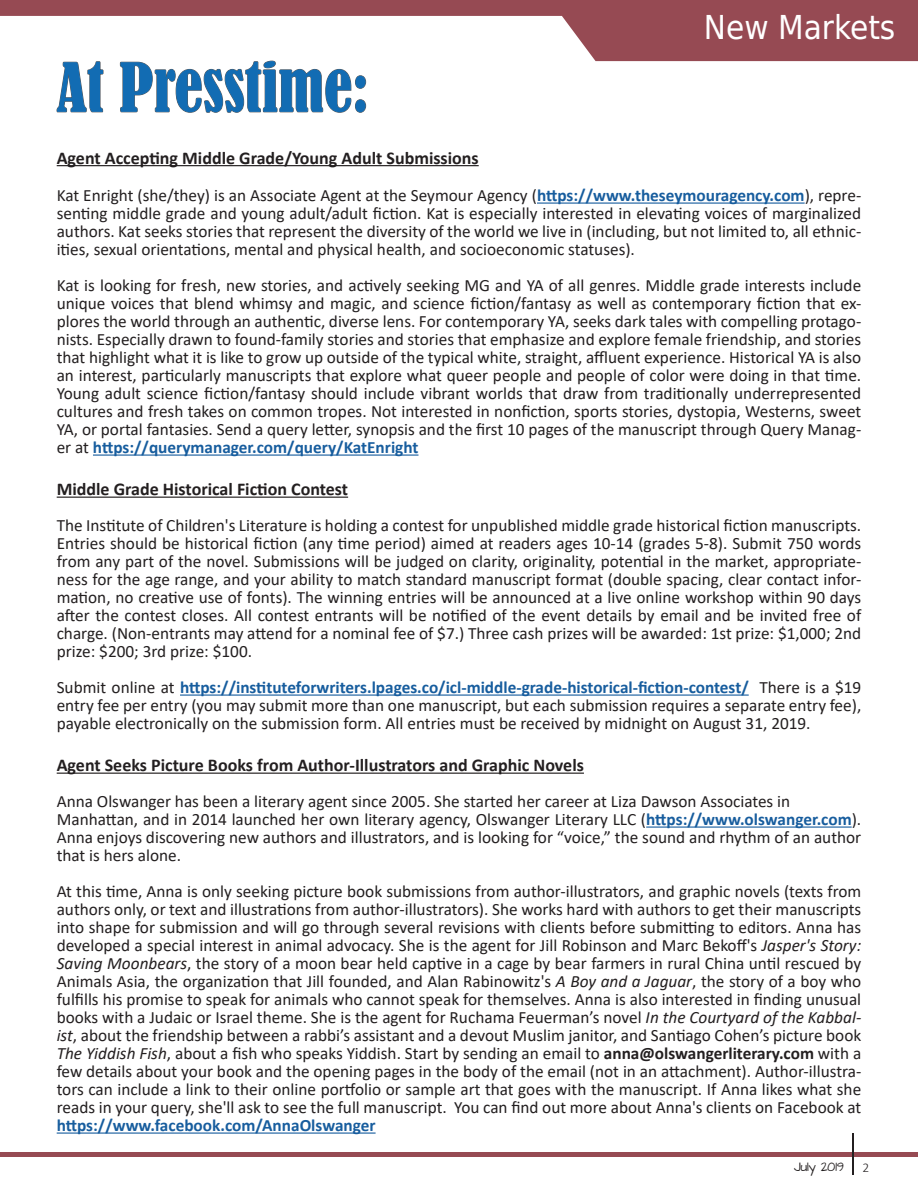
<style>
.page{position:relative;width:918px;height:1188px;background:#fff}
.page>*{position:absolute;margin:0;border:0;box-sizing:border-box;transform-origin:0 0}
.t1{font:condensed 63px "Bernard";color:#126cb3}
.t2{font:33px "DejaVu Sans Condensed";color:#fff}
.At_Presstime_Paragra{font:700 18px "Calibri";color:#231f20}
.At_Presstime_Paragra-2{font:17.25px/18px "Calibri";color:#231f20;text-align:justify}
.t3{font:300 13.5px "Calibri";color:#231f20}
.t4{font:10.2px "Architects Daughter";color:#231f20}
.s1{font-weight:700;color:#175d9e}
.s2{font-style:italic}
.s3{font-weight:700}
</style>
<div class="page">
<svg style="left:0;top:0;width:918px;height:61px;fill:#964a53"></svg>
<hr style="left:0;top:1153px;width:918px;height:4px;background:#964a53">
<hr style="left:852px;top:1133px;width:2px;height:42px;background:#231f20">
<hr style="left:57px;top:165px;width:422px;height:1px;background:#231f20">
<hr style="left:537px;top:203px;width:268px;height:1px;background:#175d9e">
<hr style="left:93px;top:455px;width:326px;height:1px;background:#175d9e">
<hr style="left:57px;top:497px;width:291px;height:1px;background:#231f20">
<hr style="left:180px;top:695px;width:569px;height:1px;background:#175d9e">
<hr style="left:57px;top:773px;width:527px;height:1px;background:#231f20">
<hr style="left:646px;top:827px;width:206px;height:1px;background:#175d9e">
<hr style="left:57px;top:1133px;width:319px;height:1px;background:#175d9e">
<svg style="left:56px;top:61px;width:48px;height:52px"></svg>
<svg style="left:119px;top:60px;width:247px;height:53px"></svg>
<p class="t1" style="left:57px;top:51px;width:313px">At Presstime:</p>
<p class="t2" style="left:704px;top:1px;width:193px">New Markets</p>
<p class="At_Presstime_Paragra" style="left:57px;top:145px;width:424px">Agent Accepting Middle Grade/Young Adult Submissions</p>
<p class="At_Presstime_Paragra-2" style="left:57px;top:186px;width:806px">Kat Enright (she/they) is an Associate Agent at the Seymour Agency (<span class="s1">https://www.theseymouragency.com</span>), repre&shy;senting middle grade and young adult/adult fiction. Kat is especially interested in elevating voices of marginalized authors. Kat seeks stories that represent the diversity of the world we live in (including, but not limited to, all ethnic&shy;ities, sexual orientations, mental and physical health, and socioeconomic statuses).</p>
<p class="At_Presstime_Paragra-2" style="left:57px;top:276px;width:806px">Kat is looking for fresh, new stories, and actively seeking MG and YA of all genres. Middle grade interests include unique voices that blend whimsy and magic, and science fiction/fantasy as well as contemporary fiction that ex&shy;plores the world through an authentic, diverse lens. For contemporary YA, seeks dark tales with compelling protago&shy;nists. Especially drawn to found-family stories and stories that emphasize and explore female friendship, and stories that highlight what it is like to grow up outside of the typical white, straight, affluent experience. Historical YA is also an interest, particularly manuscripts that explore what queer people and people of color were doing in that time.<br>Young adult science fiction/fantasy should include vibrant worlds that draw from traditionally underrepresented cultures and fresh takes on common tropes. Not interested in nonfiction, sports stories, dystopia, Westerns, sweet YA, or portal fantasies. Send a query letter, synopsis and the first 10 pages of the manuscript through Query Manag&shy;er at <span class="s1">https://querymanager.com/query/KatEnright</span></p>
<p class="At_Presstime_Paragra" style="left:57px;top:476px;width:293px">Middle Grade Historical Fiction Contest</p>
<p class="At_Presstime_Paragra-2" style="left:57px;top:516px;width:806px">The Institute of Children's Literature is holding a contest for unpublished middle grade historical fiction manuscripts.<br>Entries should be historical fiction (any time period) aimed at readers ages 10-14 (grades 5-8). Submit 750 words from any part of the novel. Submissions will be judged on clarity, originality, potential in the market, appropriate&shy;ness for the age range, and your ability to match standard manuscript format (double spacing, clear contact infor&shy;mation, no creative use of fonts). The winning entries will be announced at a live online workshop within 90 days after the contest closes. All contest entrants will be notified of the event details by email and be invited free of charge. (Non-entrants may attend for a nominal fee of $7.) Three cash prizes will be awarded: 1st prize: $1,000; 2nd prize: $200; 3rd prize: $100.</p>
<p class="At_Presstime_Paragra-2" style="left:57px;top:678px;width:806px">Submit online at <span class="s1">https://instituteforwriters.lpages.co/icl-middle-grade-historical-fiction-contest/</span> There is a $19 entry fee per entry (you may submit more than one manuscript, but each submission requires a separate entry fee), payable electronically on the submission form. All entries must be received by midnight on August 31, 2019.</p>
<p class="At_Presstime_Paragra" style="left:57px;top:752px;width:529px">Agent Seeks Picture Books from Author-Illustrators and Graphic Novels</p>
<p class="At_Presstime_Paragra-2" style="left:57px;top:792px;width:735px">Anna Olswanger has been a literary agent since 2005. She started her career at Liza Dawson Associates in</p>
<p class="At_Presstime_Paragra-2" style="left:57px;top:810px;width:806px">Manhattan, and in 2014 launched her own literary agency, Olswanger Literary LLC (<span class="s1">https://www.olswanger.com</span>).<br>Anna enjoys discovering new authors and illustrators, and is looking for “voice,” the sound and rhythm of an author that is hers alone.</p>
<p class="At_Presstime_Paragra-2" style="left:57px;top:882px;width:806px">At this time, Anna is only seeking picture book submissions from author-illustrators, and graphic novels (texts from authors only, or text and illustrations from author-illustrators). She works hard with authors to get their manuscripts into shape for submission and will go through several revisions with clients before submitting to editors. Anna has developed a special interest in animal advocacy. She is the agent for Jill Robinson and Marc Bekoff's <span class="s2">Jasper's Story:<br>Saving Moonbears</span>, the story of a moon bear held captive in a cage by bear farmers in rural China until rescued by Animals Asia, the organization that Jill founded, and Alan Rabinowitz's <span class="s2">A Boy and a Jaguar</span>, the story of a boy who fulfills his promise to speak for animals who cannot speak for themselves. Anna is also interested in finding unusual books with a Judaic or Israel theme. She is the agent for Ruchama Feuerman’s novel <span class="s2">In the Courtyard of the Kabbal&shy;ist</span>, about the friendship between a rabbi’s assistant and a devout Muslim janitor, and Santiago Cohen’s picture book <span class="s2">The Yiddish Fish</span>, about a fish who speaks Yiddish. Start by sending an email to <span class="s3">anna@olswangerliterary.com</span> with a few details about your book and the opening pages in the body of the email (not in an attachment). Author-illustra&shy;tors can include a link to their online portfolio or sample art that goes with the manuscript. If Anna likes what she reads in your query, she'll ask to see the full manuscript. You can find out more about Anna's clients on Facebook at <span class="s1">https://www.facebook.com/AnnaOlswanger</span></p>
<p class="t4" style="left:794px;top:1159px;width:51px">July 2019</p>
<p class="t3" style="left:862px;top:1159px;width:8px">2</p>
</div>
